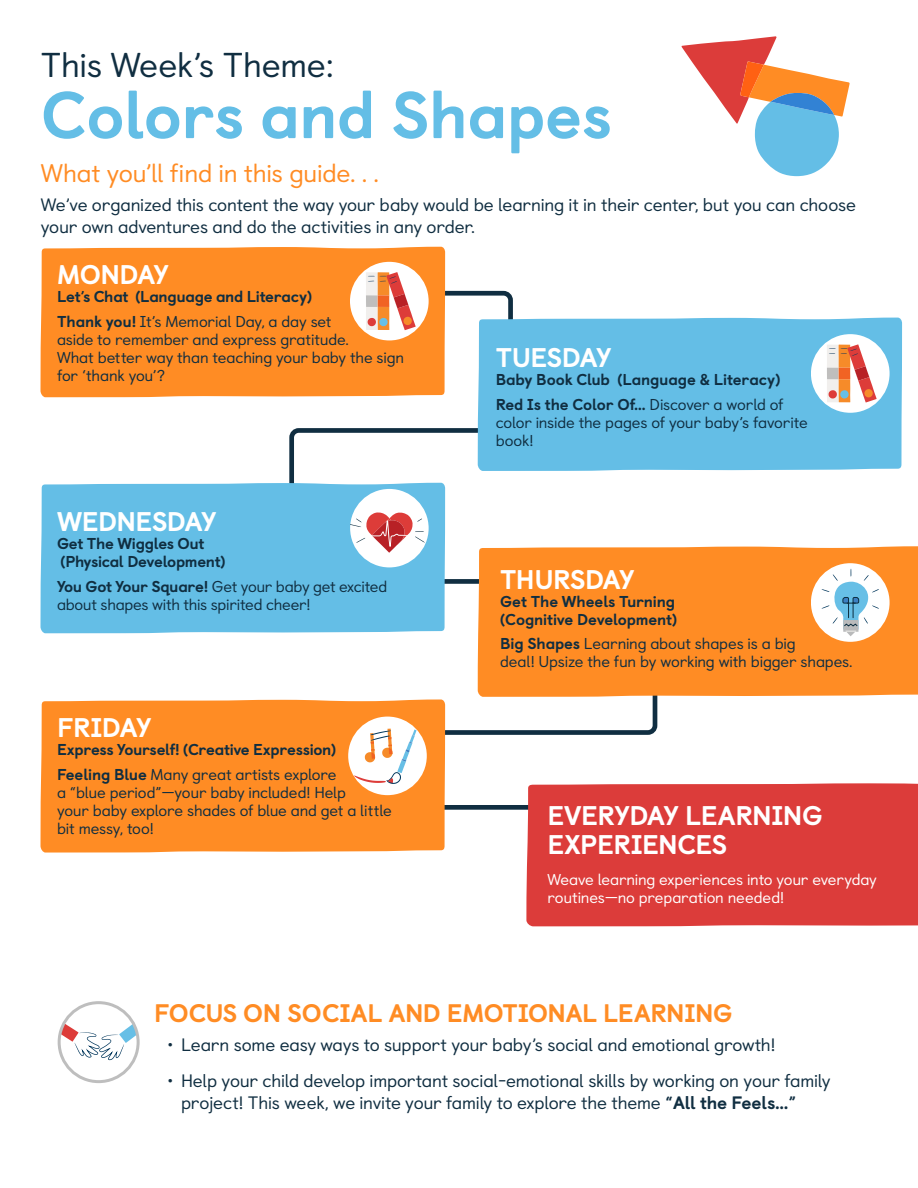
<style>
.page{position:relative;width:918px;height:1188px;background:#fff}
.page>*{position:absolute;margin:0;border:0;box-sizing:border-box;transform-origin:0 0}
.t1{font:800 66px "Castledown";letter-spacing:-.01em;color:#64bee6}
.t2{font:34.5px "Castledown";letter-spacing:-.015em;color:#102e41}
.t3{font:800 27px/28.5px "Castledown";letter-spacing:-.025em;color:#fff}
.t4{font:25.5px "Castledown";letter-spacing:-.015em;color:#ff8c24}
.t5{font:800 25.35px "Castledown";letter-spacing:-.01em;color:#ff8c24}
.t6{font:18px/22.5px "Castledown";letter-spacing:-.015em;color:#102e41}
.t7{font:15.75px/18px "Castledown";letter-spacing:-.015em;color:#102e41}
.t8{font:800 15.75px/24.8px "Castledown";letter-spacing:-.015em;color:#102e41}
.t9{font:15.75px/18px "Castledown";letter-spacing:-.01em;color:#fff}
.s1{font-weight:400}
.s2{font-weight:800}
</style>
<div class="page">
<div style="left:439px;top:805px;width:93px;height:5px;background:#102e41"></div>
<div style="left:402px;top:579px;width:93px;height:5px;background:#102e41"></div>
<div style="left:40px;top:247px;width:405px;height:150px;background:#ff8c24"></div>
<div style="left:40px;top:483px;width:405px;height:150px;background:#64bee6"></div>
<div style="left:40px;top:700px;width:405px;height:153px;background:#ff8c24"></div>
<div style="left:478px;top:318px;width:424px;height:153px;background:#64bee6"></div>
<div style="left:478px;top:546px;width:440px;height:150px;background:#ff8c24"></div>
<div style="left:526px;top:783px;width:392px;height:143px;background:#dc3c3a"></div>
<svg style="left:59px;top:1015px;width:77px;height:45px"></svg>
<div style="left:58px;top:1001px;width:82px;height:82px;border:3px solid #bebebe;border-radius:50%"></div>
<div style="left:350px;top:489px;width:79px;height:78px;background:#fff;border-radius:50%"></div>
<svg style="left:287px;top:426px;width:203px;height:127px"></svg>
<div style="left:350px;top:262px;width:79px;height:78px;background:#fff;border-radius:50%"></div>
<svg style="left:366px;top:272px;width:149px;height:103px"></svg>
<div style="left:811px;top:334px;width:79px;height:79px;background:#fff;border-radius:50%"></div>
<svg style="left:827px;top:344px;width:50px;height:59px"></svg>
<div style="left:348px;top:717px;width:79px;height:78px;background:#fff;border-radius:50%"></div>
<svg style="left:354px;top:651px;width:306px;height:133px"></svg>
<div style="left:811px;top:563px;width:79px;height:79px;background:#fff;border-radius:50%"></div>
<svg style="left:822px;top:569px;width:57px;height:67px"></svg>
<svg style="left:681px;top:36px;width:169px;height:140px"></svg>
<h2 class="t2" style="left:41px;top:38px;width:294px">This Week’s Theme:</h2>
<h1 class="t1" style="left:41px;top:61px;width:573px">Colors and Shapes</h1>
<h3 class="t4" style="left:41px;top:153px;width:340px">What you’ll find in this guide. . .</h3>
<p class="t6" style="left:41px;top:192px;width:817px">We’ve organized this content the way your baby would be learning it in their center, but you can choose your own adventures and do the activities in any order.</p>
<h3 class="t3" style="left:57px;top:258px;width:113px">MONDAY</h3>
<p class="t8" style="left:57px;top:283px;width:276px">Let’s Chat (Language and Literacy)<br>Thank you! <span class="s1">It’s Memorial Day, a day set</span></p>
<p class="t7" style="left:57px;top:329px;width:349px">aside to remember and express gratitude.<br>What better way than teaching your baby the sign for ‘thank you’?</p>
<h3 class="t3" style="left:57px;top:505px;width:161px">WEDNESDAY</h3>
<p class="t8" style="left:57px;top:533px;width:170px;line-height:18px">Get The Wiggles Out (Physical Development)</p>
<p class="t7" style="left:57px;top:576px;width:332px"><span class="s2">You Got Your Square!</span> Get your baby get excited about shapes with this spirited cheer!</p>
<h3 class="t3" style="left:57px;top:711px;width:96px">FRIDAY</h3>
<p class="t8" style="left:57px;top:736px;width:281px">Express Yourself! (Creative Expression)<br>Feeling Blue <span class="s1">Many great artists explore</span></p>
<p class="t7" style="left:57px;top:782px;width:336px">a “blue period”—your baby included! Help<br>your baby explore shades of blue and get a little bit messy, too!</p>
<h3 class="t3" style="left:496px;top:341px;width:117px">TUESDAY</h3>
<p class="t8" style="left:496px;top:366px;width:289px">Baby Book Club (Language &amp; Literacy)<br>Red Is the Color Of… <span class="s1">Discover a world of</span></p>
<p class="t7" style="left:496px;top:412px;width:314px">color inside the pages of your baby’s favorite book!</p>
<h3 class="t3" style="left:500px;top:563px;width:136px">THURSDAY</h3>
<p class="t8" style="left:500px;top:591px;width:178px;line-height:18px">Get The Wheels Turning (Cognitive Development)</p>
<p class="t7" style="left:500px;top:634px;width:354px"><span class="s2">Big Shapes</span> Learning about shapes is a big<br>deal! Upsize the fun by working with bigger shapes.</p>
<h3 class="t3" style="left:547px;top:799px;width:277px">EVERYDAY LEARNING<br>EXPERIENCES</h3>
<p class="t9" style="left:547px;top:869px;width:331px">Weave learning experiences into your everyday routines—no preparation needed!</p>
<h3 class="t5" style="left:154px;top:992px;width:580px">FOCUS ON SOCIAL AND EMOTIONAL LEARNING</h3>
<p class="t6" style="left:168px;top:1032px;width:609px">• Learn some easy ways to support your baby’s social and emotional growth!</p>
<p class="t6" style="left:181px;top:1068px;width:651px;text-indent:-14px">• Help your child develop important social-emotional skills by working on your family project! This week, we invite your family to explore the theme <span class="s2">“All the Feels…”</span></p>
</div>
